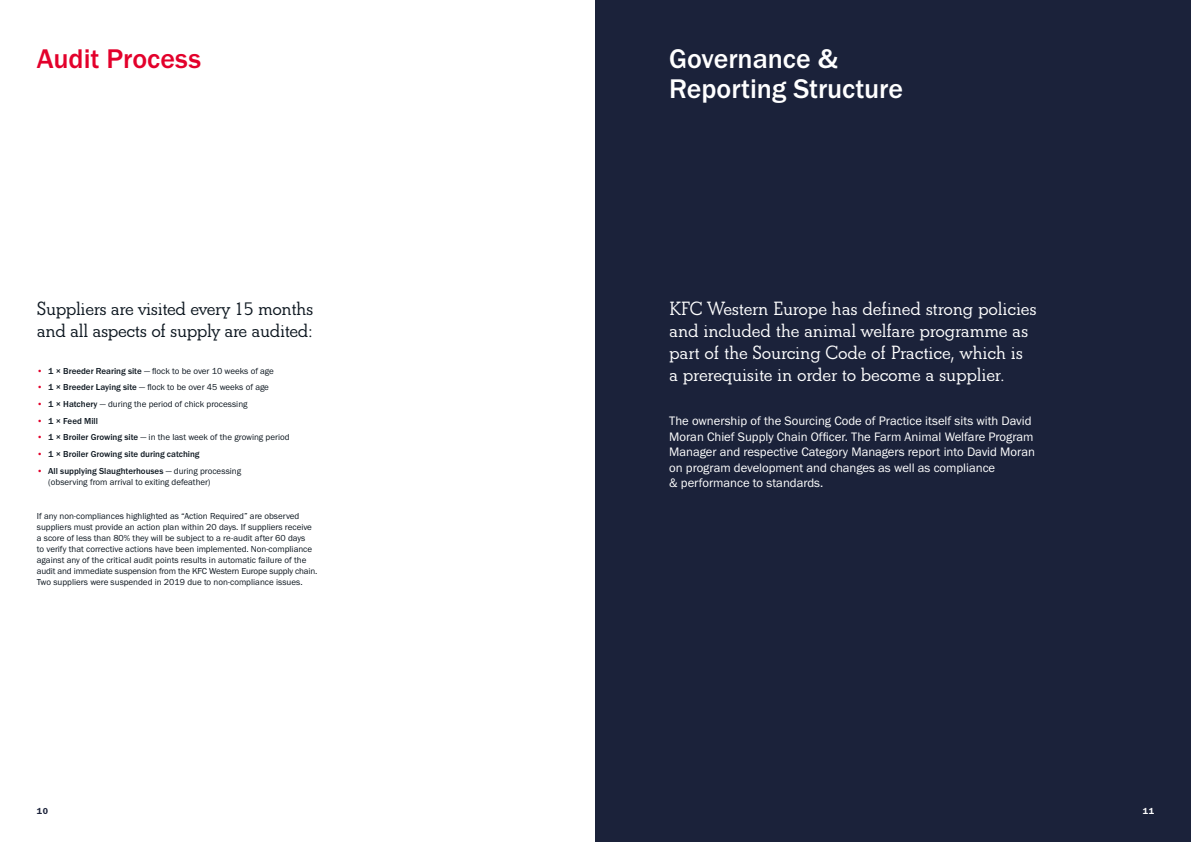
<style>
.page{position:relative;width:1191px;height:842px;background:#fff}
.page>*{position:absolute;margin:0;border:0;box-sizing:border-box;transform-origin:0 0}
.Sub-section_Title_V2{font:500 28px/30px "Franklin Gothic URW";color:#fff}
.Sub-section_Title_V2-2{font:500 28px "Franklin Gothic URW";color:#e3002b}
.Large_Intro_1_1{font:600 20px/22px "Beton EF";letter-spacing:-.01em;color:#fff}
.Large_Intro_1_1-2{font:600 20px/22px "Beton EF";letter-spacing:-.02em;color:#0d1720}
.Big_Paragraph_Frankl{font:12.7px/15.6px "Franklin Gothic URW Boo";color:#fff}
.t1{font:9px/11px "Franklin Gothic URW Boo";color:#0d1720}
.t2{font:500 9px "Franklin Gothic URW";color:#0d1720}
.t3{font:9px "Franklin Gothic URW Dem";color:#fff}
.t4{font:9px "Franklin Gothic URW Dem";color:#1b223a}
.s1{color:#e3002b}
.s2{font-family:"Franklin Gothic URW";font-weight:500}
.s3{font-family:"Franklin Gothic URW Boo";font-weight:400;color:#e3002b}
</style>
<div class="page">
<div style="left:595px;top:0;width:596px;height:842px;background:#1b223a"></div>
<p class="Sub-section_Title_V2-2" style="left:37px;top:42px;width:166px">Audit Process</p>
<p class="Sub-section_Title_V2" style="left:669px;top:43px;width:235px">Governance &amp;<br>Reporting Structure</p>
<p class="Large_Intro_1_1-2" style="left:37px;top:298px;width:278px">Suppliers are visited every 15 months and all aspects of supply are audited:</p>
<p class="t1" style="left:37px;top:365px;width:238px"><span class="s1">•</span> <span class="s2">1 × Breeder Rearing site</span> — flock to be over 10 weeks of age</p>
<p class="t1" style="left:37px;top:382px;width:234px"><span class="s1">•</span> <span class="s2">1 × Breeder Laying site</span> — flock to be over 45 weeks of age</p>
<p class="t1" style="left:37px;top:398px;width:212px"><span class="s1">•</span> <span class="s2">1 × Hatchery</span> — during the period of chick processing</p>
<p class="t2" style="left:37px;top:415px;width:63px"><span class="s3">•</span> 1 × Feed Mill</p>
<p class="t1" style="left:37px;top:432px;width:254px"><span class="s1">•</span> <span class="s2">1 × Broiler Growing site</span> — in the last week of the growing period</p>
<p class="t2" style="left:37px;top:449px;width:164px"><span class="s3">•</span> 1 × Broiler Growing site during catching</p>
<p class="t1" style="left:48px;top:465px;width:194px;text-indent:-11px"><span class="s1">•</span> <span class="s2">All supplying Slaughterhouses</span> — during processing (observing from arrival to exiting defeather)</p>
<p class="t1" style="left:37px;top:510px;width:282px">If any non-compliances highlighted as “Action Required” are observed suppliers must provide an action plan within 20 days. If suppliers receive a score of less than 80% they will be subject to a re-audit after 60 days<br>to verify that corrective actions have been implemented. Non-compliance against any of the critical audit points results in automatic failure of the audit and immediate suspension from the KFC Western Europe supply chain.<br>Two suppliers were suspended in 2019 due to non-compliance issues.</p>
<p class="Large_Intro_1_1" style="left:669px;top:298px;width:369px">KFC Western Europe has defined strong policies and included the animal welfare programme as part of the Sourcing Code of Practice, which is a prerequisite in order to become a supplier.</p>
<p class="Big_Paragraph_Frankl" style="left:669px;top:413px;width:367px">The ownership of the Sourcing Code of Practice itself sits with David Moran Chief Supply Chain Officer. The Farm Animal Welfare Program Manager and respective Category Managers report into David Moran on program development and changes as well as compliance<br>&amp; performance to standards.</p>
<p class="t4" style="left:37px;top:805px;width:13px">10</p>
<p class="t3" style="left:1142px;top:805px;width:13px">11</p>
</div>
